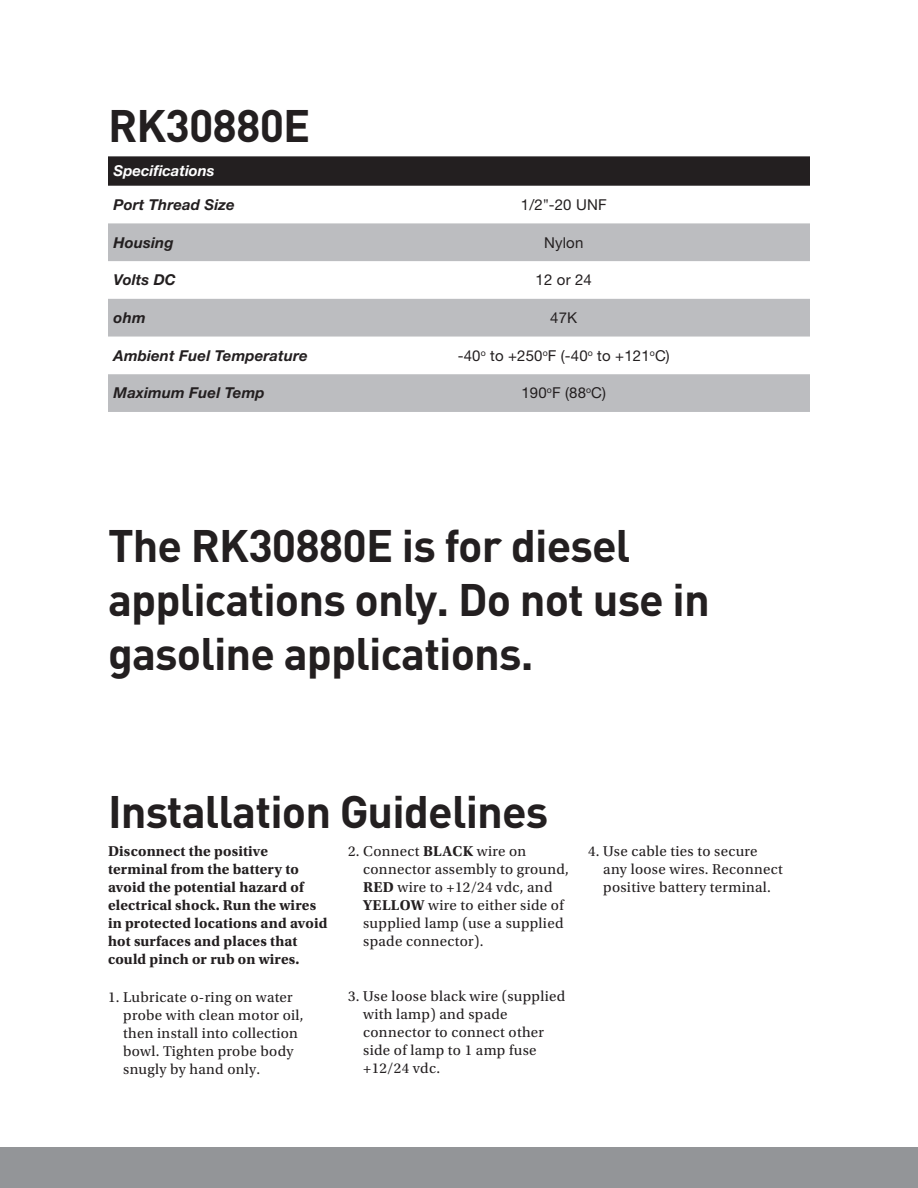
<style>
.page{position:relative;width:918px;height:1188px;background:#fff}
.page>*{position:absolute;margin:0;border:0;box-sizing:border-box;transform-origin:0 0}
.t1{font:700 45px/54px "DINOT";letter-spacing:-.02em;color:#231f20}
.t2{font:15px/18px "Utopia Std";letter-spacing:.02em;color:#231f20}
.t3{font:700 15px/18px "Utopia Std";letter-spacing:.01em;color:#231f20}
.t4{font:italic 700 15px "Helvetica Neue LT Std";letter-spacing:.01em;color:#231f20}
.t5{font:15px "Helvetica Neue LT Std";letter-spacing:.01em;color:#231f20}
.t6{font:italic 700 15px "Helvetica Neue LT Std";color:#fff}
.s1{font-family:"Utopia Std"}
.s2{font-weight:700}
</style>
<div class="page">
<div style="left:0;top:1148px;width:918px;height:40px;background:#939598"></div>
<div style="left:108px;top:156px;width:702px;height:30px;background:#231f20"></div>
<svg style="left:108px;top:223px;width:702px;height:189px;fill:#bcbdc0"></svg>
<p class="t1" style="left:108px;top:97px;width:204px">RK30880E</p>
<p class="t6" style="left:114px;top:162px;width:103px">Specifications</p>
<p class="t4" style="left:114px;top:195px;width:123px">Port Thread Size</p>
<p class="t5" style="left:521px;top:196px;width:87px">1/2<span class="s1">"</span>-20 UNF</p>
<p class="t4" style="left:114px;top:233px;width:62px">Housing</p>
<p class="t5" style="left:544px;top:233px;width:41px">Nylon</p>
<p class="t4" style="left:114px;top:271px;width:64px">Volts DC</p>
<p class="t5" style="left:536px;top:271px;width:58px">12 or 24</p>
<p class="t4" style="left:114px;top:308px;width:33px">ohm</p>
<p class="t5" style="left:550px;top:309px;width:28px">47K</p>
<p class="t4" style="left:114px;top:346px;width:196px">Ambient Fuel Temperature</p>
<p class="t5" style="left:458px;top:346px;width:214px">-40<sup>o</sup> to +250<sup>o</sup>F (-40<sup>o</sup> to +121<sup>o</sup>C)</p>
<p class="t4" style="left:114px;top:384px;width:152px">Maximum Fuel Temp</p>
<p class="t5" style="left:521px;top:384px;width:86px">190<sup>o</sup>F (88<sup>o</sup>C)</p>
<p class="t1" style="left:108px;top:517px;width:603px">The RK30880E is for diesel applications only. Do not use in gasoline applications.</p>
<p class="t1" style="left:108px;top:783px;width:442px">Installation Guidelines</p>
<p class="t3" style="left:108px;top:842px;width:221px">Disconnect the positive terminal from the battery to avoid the potential hazard of electrical shock. Run the wires in protected locations and avoid hot surfaces and places that could pinch or rub on wires.</p>
<p class="t2" style="left:123px;top:989px;width:182px;text-indent:-15px">1. Lubricate o-ring on water probe with clean motor oil, then install into collection bowl. Tighten probe body snugly by hand only.</p>
<p class="t2" style="left:363px;top:842px;width:207px;text-indent:-15px">2. Connect <span class="s2">BLACK</span> wire on connector assembly to ground,<br><span class="s2">RED</span> wire to +12/24 vdc, and<br><span class="s2">YELLOW</span> wire to either side of supplied lamp (use a supplied spade connector).</p>
<p class="t2" style="left:363px;top:987px;width:204px;text-indent:-15px">3. Use loose black wire (supplied with lamp) and spade connector to connect other side of lamp to 1 amp fuse +12/24 vdc.</p>
<p class="t2" style="left:603px;top:842px;width:181px;text-indent:-15px">4. Use cable ties to secure any loose wires. Reconnect positive battery terminal.</p>
</div>
